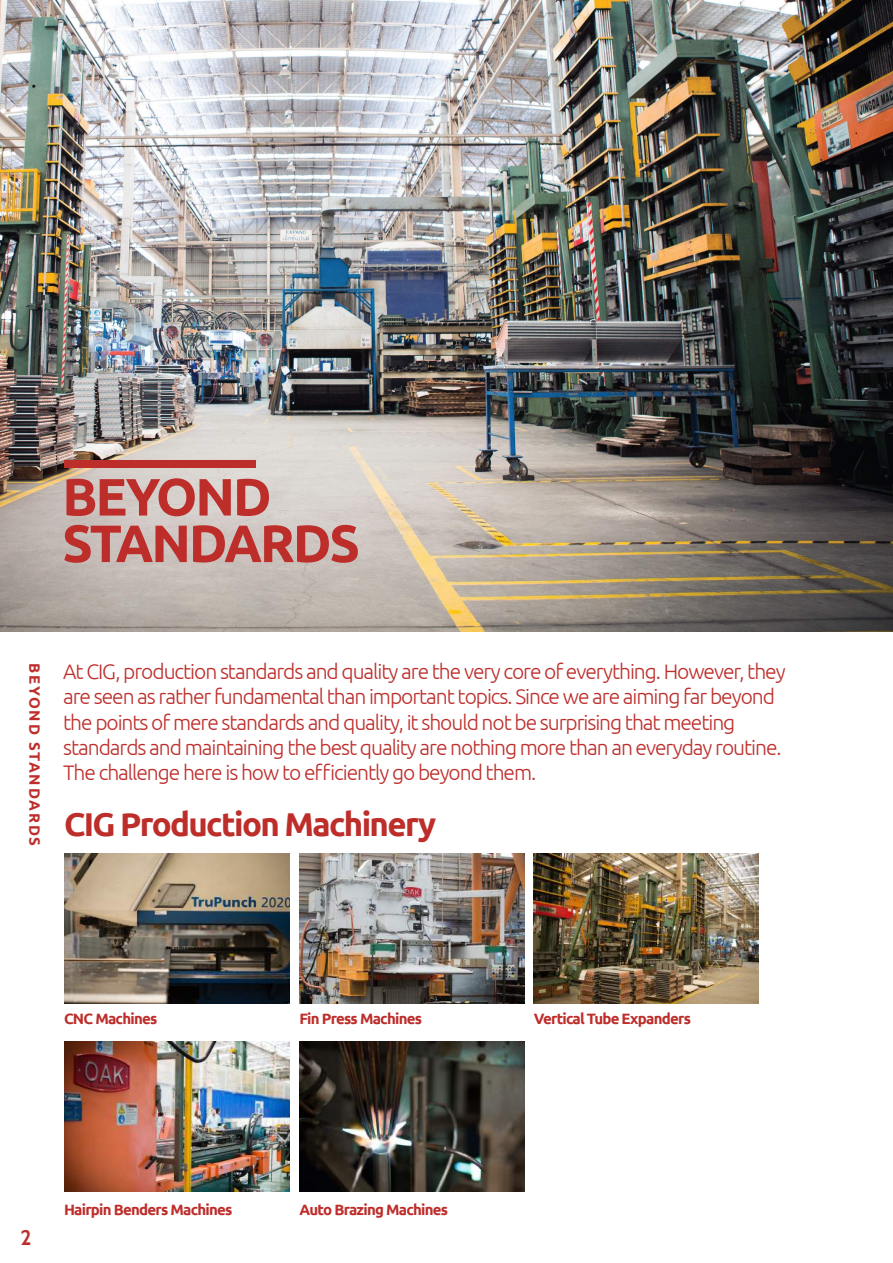
<style>
.page{position:relative;width:893px;height:1263px;background:#fff}
.page>*{position:absolute;margin:0;border:0;box-sizing:border-box;transform-origin:0 0}
.t1{font:700 52.5px/46.5px "Ubuntu";letter-spacing:-.04em;color:#bd2e2b}
.t2{font:700 33px "Ubuntu";letter-spacing:-.05em;color:#bd2e2b}
.t3{font:300 21px/25.2px "Ubuntu";letter-spacing:-.05em;color:#bd2e2b}
.t4{font:700 21px "Cabin";color:#bd2e2b}
.t5{font:700 15px "Ubuntu";letter-spacing:-.05em;color:#bd2e2b}
.t6{font:700 15px "Ubuntu";letter-spacing:.12em;color:#bd2e2b}
</style>
<div class="page">
<img style="left:64px;top:853px;width:225px;height:150px">
<img style="left:299px;top:853px;width:225px;height:150px">
<img style="left:534px;top:853px;width:225px;height:150px">
<img style="left:64px;top:1042px;width:225px;height:150px">
<img style="left:299px;top:1042px;width:225px;height:150px">
<img style="left:0;top:0;width:893px;height:631px">
<div style="left:64px;top:460px;width:191px;height:7px;background:#bd2e2b"></div>
<h1 class="t1" style="left:62px;top:473px;width:299px">BEYOND<br>STANDARDS</h1>
<p class="t6" style="left:44px;top:663px;width:185px;rotate:90deg">BEYOND STANDARDS</p>
<p class="t3" style="left:63px;top:658px;width:724px">At CIG, production standards and quality are the very core of everything. However, they are seen as rather fundamental than important topics. Since we are aiming far beyond the points of mere standards and quality, it should not be surprising that meeting standards and maintaining the best quality are nothing more than an everyday routine.<br>The challenge here is how to efficiently go beyond them.</p>
<h2 class="t2" style="left:64px;top:805px;width:374px">CIG Production Machinery</h2>
<p class="t5" style="left:64px;top:1009px;width:95px">CNC Machines</p>
<p class="t5" style="left:299px;top:1009px;width:124px">Fin Press Machines</p>
<p class="t5" style="left:534px;top:1009px;width:159px">Vertical Tube Expanders</p>
<p class="t4" style="left:20px;top:1224px;width:13px">2</p>
<p class="t5" style="left:64px;top:1200px;width:170px">Hairpin Benders Machines</p>
<p class="t5" style="left:299px;top:1200px;width:150px">Auto Brazing Machines</p>
</div>
